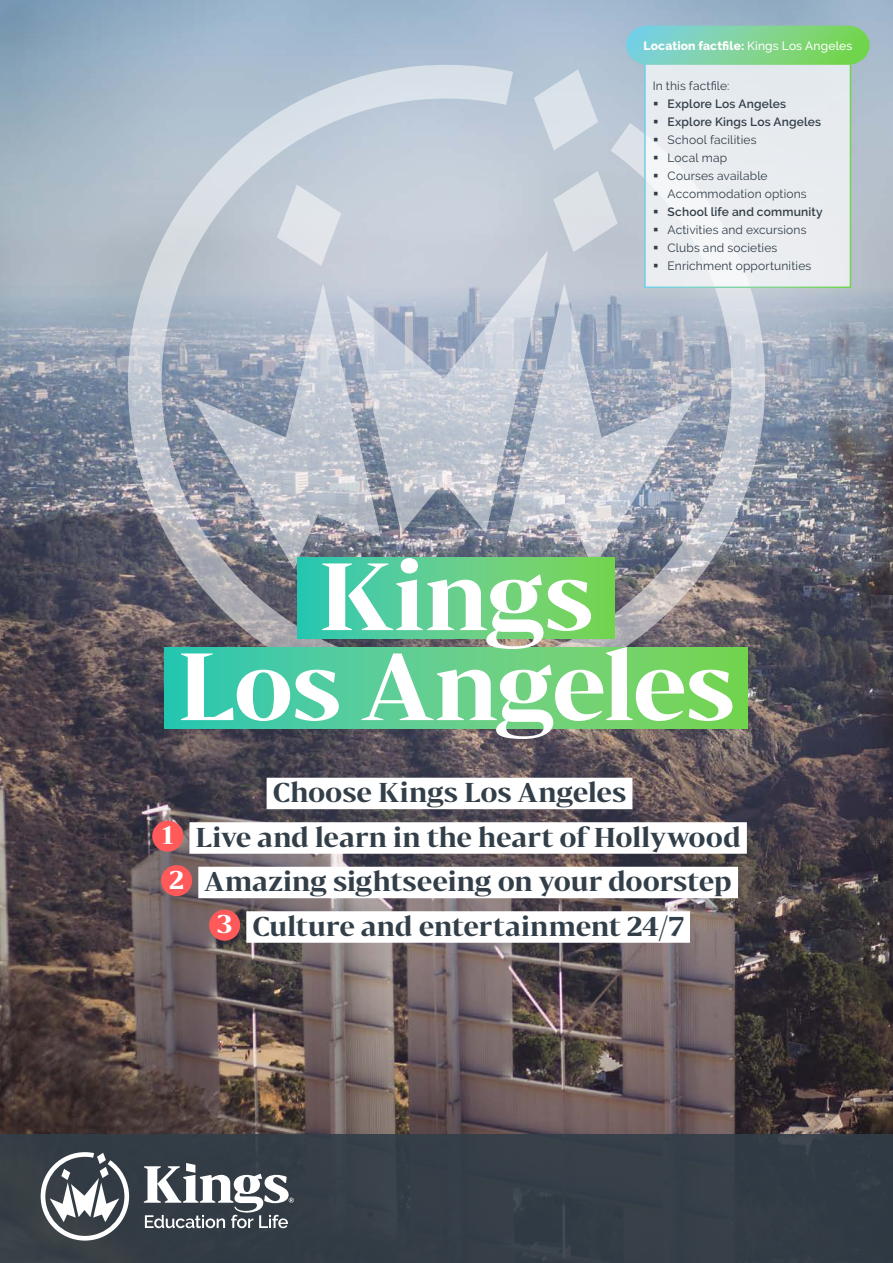
<style>
.page{position:relative;width:893px;height:1263px;background:#fff}
.page>*{position:absolute;margin:0;border:0;box-sizing:border-box;transform-origin:0 0}
.t1{font:700 90px/90px "Bw Darius";letter-spacing:-.02em;color:#fff;text-align:center}
.t2{font:700 25.8px/44.5px "Bw Darius";letter-spacing:-.005em;color:#323e48;text-align:center}
.t3{font:12px/18px "Raleway";letter-spacing:.015em;color:#323e48}
.t4{font:600 12px/18px "Raleway";letter-spacing:.015em;color:#323e48}
.t5{font:800 12px "Raleway";letter-spacing:.015em;color:#fff}
.s1{font-weight:500}
.s2{font-size:24.3px;color:#fff}
</style>
<div class="page">
<img style="left:0;top:0;width:893px;height:1134px">
<svg style="left:128px;top:65px;width:637px;height:637px;background:#aeb5c1"></svg>
<div style="left:0;top:1134px;width:893px;height:129px;background:#323e48"></div>
<div style="left:267px;top:778px;width:365px;height:31px;background:#fff"></div>
<div style="left:189px;top:822px;width:558px;height:32px;background:#fff"></div>
<div style="left:198px;top:867px;width:540px;height:31px;background:#fff"></div>
<div style="left:246px;top:911px;width:444px;height:32px;background:#fff"></div>
<div style="left:152px;top:820px;width:31px;height:32px;background:#ff595a;border-radius:50%"></div>
<div style="left:161px;top:865px;width:31px;height:31px;background:#ff595a;border-radius:50%"></div>
<div style="left:209px;top:909px;width:31px;height:32px;background:#ff595a;border-radius:50%"></div>
<svg style="left:41px;top:1152px;width:88px;height:88px"></svg>
<svg style="left:144px;top:1163px;width:150px;height:65px"></svg>
<svg style="left:298px;top:558px;width:317px;height:81px;background:#5dce87"></svg>
<svg style="left:165px;top:648px;width:582px;height:81px;background:#5dce87"></svg>
<div style="left:645px;top:43px;width:205px;height:244px;background:#e9ecf0"></div>
<div style="left:644px;top:42px;width:207px;height:246px;border:2px solid #fff"></div>
<svg style="left:626px;top:26px;width:244px;height:39px;background:#7fd299"></svg>
<svg style="left:654px;top:156px;width:4px;height:3px"></svg>
<svg style="left:654px;top:174px;width:4px;height:3px"></svg>
<p class="t5" style="left:644px;top:39px;width:210px">Location factfile: <span class="s1">Kings Los Angeles</span></p>
<p class="t3" style="left:653px;top:77px;width:78px">In this factfile:</p>
<p class="t4" style="left:668px;top:95px;width:155px">Explore Los Angeles<br>Explore Kings Los Angeles</p>
<p class="t3" style="left:668px;top:131px;width:141px">School facilities<br>Local map<br>Courses available<br>Accommodation options</p>
<p class="t4" style="left:668px;top:203px;width:157px">School life and community</p>
<p class="t3" style="left:668px;top:221px;width:145px">Activities and excursions<br>Clubs and societies<br>Enrichment opportunities</p>
<h1 class="t1" style="left:178px;top:546px;width:559px">Kings<br>Los Angeles</h1>
<h2 class="t2" style="left:162px;top:769px;width:580px">Choose Kings Los Angeles<br><span class="s2">1</span> Live and learn in the heart of Hollywood <span class="s2">2</span> Amazing sightseeing on your doorstep <span class="s2">3</span> Culture and entertainment 24/7</h2>
</div>
